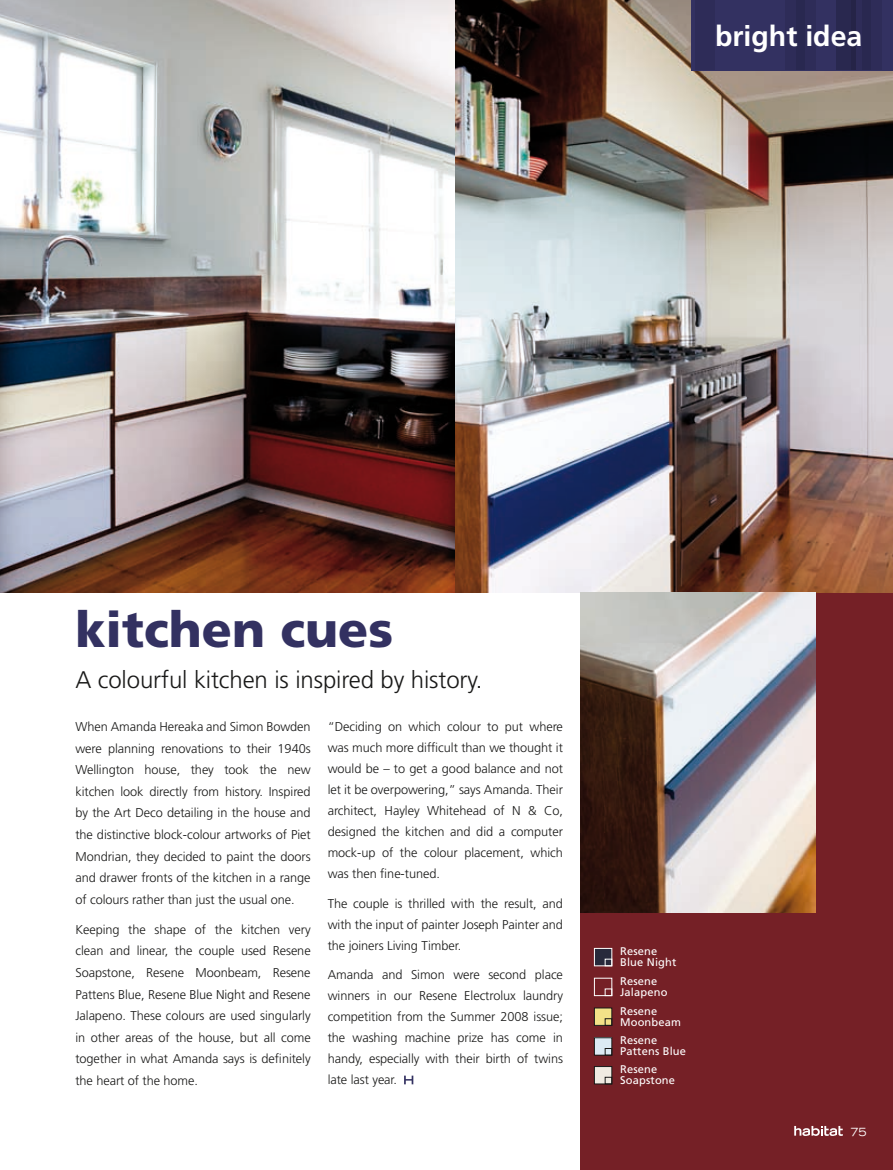
<style>
.page{position:relative;width:893px;height:1170px;background:#fff}
.page>*{position:absolute;margin:0;border:0;box-sizing:border-box;transform-origin:0 0}
.t1{font:900 49.5px "Frutiger";color:#333161}
.t2{font:700 28.5px "Frutiger";color:#fff}
.t3{font:300 24px "Frutiger";letter-spacing:-.005em;color:#191918}
.t4{font:300 12.75px/21.6px "Frutiger";letter-spacing:-.005em;color:#191918;text-align:justify}
.t5{font:expanded 11.25px "Trade Gothic LH";color:#fff}
.t6{font:11.1px/11.1px "Frutiger";letter-spacing:.015em;color:#fff}
</style>
<div class="page">
<div style="left:580px;top:593px;width:313px;height:576px;background:#752026"></div>
<img style="left:0;top:0;width:455px;height:593px">
<img style="left:455px;top:0;width:438px;height:593px">
<div style="left:691px;top:0;width:202px;height:70px;background:#333161"></div>
<div style="left:695px;top:0;width:20px;height:70px;background:#2e2c58"></div>
<div style="left:836px;top:0;width:20px;height:70px;background:#29284f"></div>
<div style="left:786px;top:0;width:19px;height:70px;background:#2e2c58"></div>
<div style="left:796px;top:0;width:20px;height:70px;background:#2e2c58"></div>
<div style="left:851px;top:0;width:20px;height:70px;background:linear-gradient(to bottom,#2a2951,#2a2951)"></div>
<div style="left:862px;top:0;width:19px;height:70px;background:#2e2c58"></div>
<img style="left:580px;top:593px;width:235px;height:319px">
<svg style="left:404px;top:1075px;width:9px;height:9px"></svg>
<div style="left:594px;top:948px;width:18px;height:17px;background:#27293b;border:1px solid #fff"></div>
<div style="left:605px;top:958px;width:7px;height:7px;border:1px solid #fff"></div>
<div style="left:594px;top:977px;width:18px;height:18px;border:1px solid #fff"></div>
<div style="left:605px;top:988px;width:7px;height:7px;border:1px solid #fff"></div>
<div style="left:594px;top:1007px;width:18px;height:18px;background:#f3e288"></div>
<div style="left:594px;top:1007px;width:18px;height:18px;border:1px solid #191918"></div>
<div style="left:605px;top:1018px;width:7px;height:7px;border:1px solid #191918"></div>
<div style="left:594px;top:1037px;width:18px;height:18px;background:#dceaf4"></div>
<div style="left:594px;top:1037px;width:18px;height:18px;border:1px solid #191918"></div>
<div style="left:605px;top:1048px;width:7px;height:7px;border:1px solid #191918"></div>
<div style="left:594px;top:1066px;width:18px;height:17px;background:#f0ebe2"></div>
<div style="left:594px;top:1066px;width:18px;height:18px;border:1px solid #191918"></div>
<div style="left:605px;top:1076px;width:7px;height:8px;border:1px solid #191918"></div>
<svg style="left:794px;top:1126px;width:49px;height:9px"></svg>
<h2 class="t2" style="left:715px;top:19px;width:149px">bright idea</h2>
<h1 class="t1" style="left:75px;top:599px;width:319px">kitchen cues</h1>
<h3 class="t3" style="left:75px;top:666px;width:409px">A colourful kitchen is inspired by history.</h3>
<p class="t4" style="left:328px;top:716px;width:237px;line-height:21px">“Deciding on which colour to put where was much more difficult than we thought it would be – to get a good balance and not let it be overpowering,” says Amanda. Their architect, Hayley Whitehead of N &amp; Co, designed the kitchen and did a computer mock-up of the colour placement, which was then fine-tuned.</p>
<p class="t4" style="left:328px;top:892px;width:237px;line-height:21px">The couple is thrilled with the result, and with the input of painter Joseph Painter and the joiners Living Timber.</p>
<p class="t4" style="left:328px;top:964px;width:237px;line-height:21px">Amanda and Simon were second place winners in our Resene Electrolux laundry competition from the Summer 2008 issue; the washing machine prize has come in handy, especially with their birth of twins late last year.</p>
<p class="t4" style="left:75px;top:716px;width:237px">When Amanda Hereaka and Simon Bowden were planning renovations to their 1940s Wellington house, they took the new kitchen look directly from history. Inspired by the Art Deco detailing in the house and the distinctive block-colour artworks of Piet Mondrian, they decided to paint the doors and drawer fronts of the kitchen in a range of colours rather than just the usual one.</p>
<p class="t4" style="left:75px;top:918px;width:237px">Keeping the shape of the kitchen very clean and linear, the couple used Resene Soapstone, Resene Moonbeam, Resene Pattens Blue, Resene Blue Night and Resene Jalapeno. These colours are used singularly in other areas of the house, but all come together in what Amanda says is definitely the heart of the home.</p>
<p class="t6" style="left:620px;top:945px;width:58px">Resene<br>Blue Night</p>
<p class="t6" style="left:620px;top:975px;width:49px">Resene<br>Jalapeno</p>
<p class="t6" style="left:620px;top:1005px;width:62px">Resene<br>Moonbeam</p>
<p class="t6" style="left:620px;top:1034px;width:67px">Resene<br>Pattens Blue</p>
<p class="t6" style="left:620px;top:1063px;width:56px">Resene<br>Soapstone</p>
<p class="t5" style="left:850px;top:1124px;width:18px">75</p>
</div>
